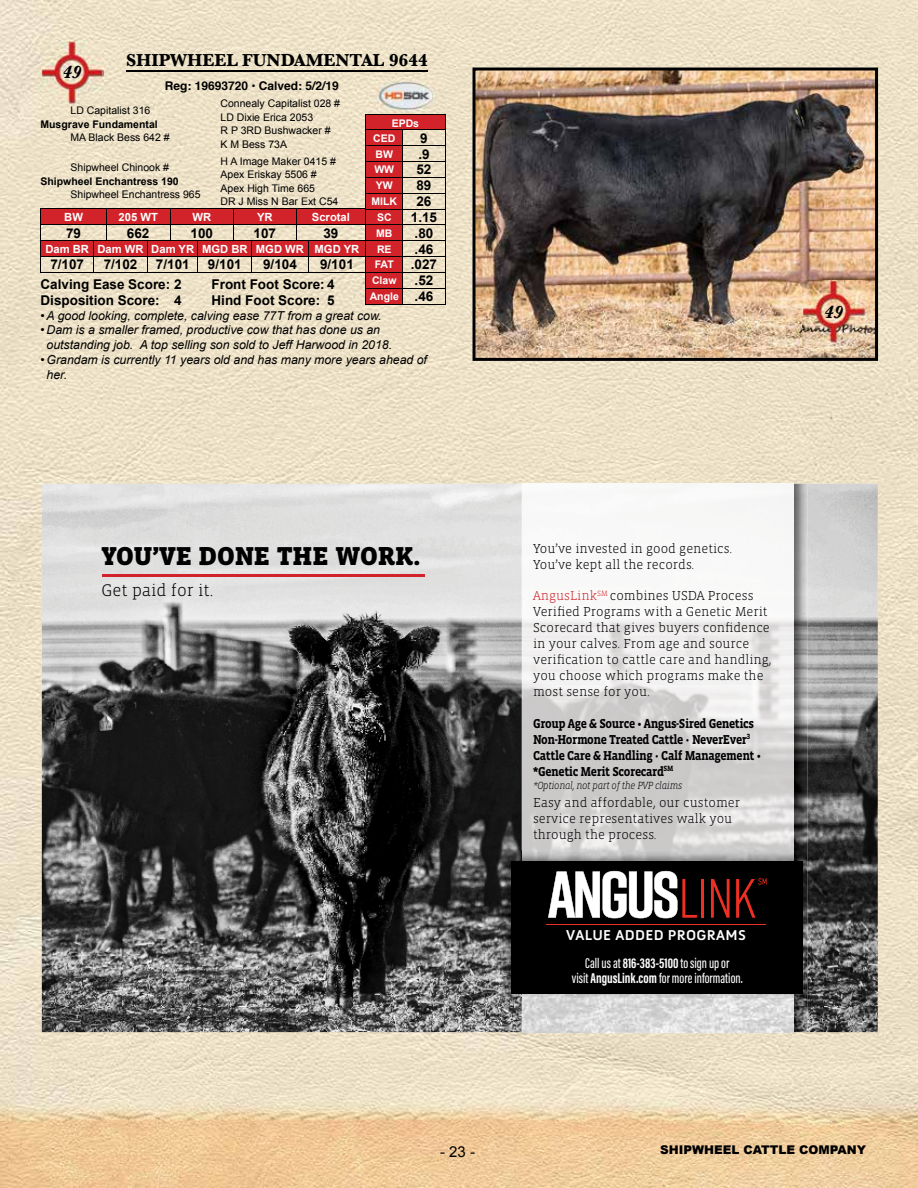
<style>
.page{position:relative;width:918px;height:1188px;background:#fff}
.page>*{position:absolute;margin:0;border:0;box-sizing:border-box;transform-origin:0 0}
.t1{font:900 26.55px "Vista Slab OTCE";color:#000}
.t2{font:700 18px "Baskerville";color:#000}
.t3{font:italic 700 18px "Baskerville";color:#000}
.t4{font:300 17.25px "Vista Slab OTCE";color:#000}
.t5{font:15px "Arial";color:#000}
.t6{font:500 14.55px/14.5px "Acumin Pro Extra Cond";color:#fff;text-align:center}
.t7{font:700 14.55px "Anivers";letter-spacing:.025em;color:#fff}
.t8{font:700 13.5px "Arial";color:#000}
.t9{font:300 13.2px/15.9px "Vista Slab OTCE";color:#000}
.t10{font:700 13.2px/15.9px "Vista Slab OTCE";letter-spacing:-.03em;color:#000;scale:.9 1}
.t11{font:italic 12.3px/14.7px "Arial";color:#000}
.t12{font:700 12px "Helvetica";color:#000}
.t13{font:900 12px "Arial";color:#000}
.t14{font:700 11.25px "Arial";color:#fff}
.t15{font:italic 300 10.65px "Vista Slab OTCE";letter-spacing:-.03em;color:#000;scale:.9 1}
.t16{font:10.5px/16.8px "Arial";color:#000}
.t17{font:700 10.5px "Arial";color:#000}
.t18{font:700 10.5px/14.7px "Arial";color:#fff}
.s1{font-size:13.5px;color:#000}
.s2{color:#d2232a}
.s3{font-weight:300}
.s4{font-weight:700}
</style>
<div class="page">
<img style="left:0;top:0;width:918px;height:51px">
<img style="left:0;top:51px;width:50px;height:1137px">
<img style="left:102px;top:51px;width:357px;height:433px">
<img style="left:459px;top:51px;width:459px;height:52px">
<img style="left:50px;top:103px;width:52px;height:381px">
<img style="left:459px;top:103px;width:51px;height:381px">
<img style="left:868px;top:103px;width:50px;height:1085px">
<img style="left:510px;top:361px;width:358px;height:123px">
<img style="left:50px;top:1032px;width:818px;height:156px">
<hr style="left:126px;top:71px;width:302px;height:1px;background:#000">
<img style="left:40px;top:40px;width:63px;height:63px">
<img style="left:376px;top:81px;width:59px;height:29px">
<svg style="left:40px;top:114px;width:406px;height:190px;background:#dcae9c"></svg>
<hr style="left:365px;top:304px;width:38px;height:1px;background:#000">
<hr style="left:403px;top:304px;width:43px;height:1px;background:#000">
<img style="left:472px;top:68px;width:406px;height:293px">
<img style="left:802px;top:280px;width:63px;height:63px">
<img style="left:42px;top:484px;width:836px;height:548px">
<hr style="left:102px;top:574px;width:322px;height:3px;background:#d2232a">
<img style="left:793px;top:484px;width:14px;height:548px">
<img style="left:522px;top:484px;width:271px;height:367px">
<img style="left:522px;top:998px;width:271px;height:34px">
<img style="left:499px;top:851px;width:306px;height:147px">
<div style="left:511px;top:861px;width:292px;height:133px;background:#000"></div>
<hr style="left:547px;top:925px;width:219px;height:1px;background:#ee2f24">
<svg style="left:548px;top:871px;width:149px;height:47px"></svg>
<hr style="left:701px;top:879px;width:3px;height:39px;background:#ee2f24">
<svg style="left:711px;top:879px;width:19px;height:39px"></svg>
<svg style="left:736px;top:878px;width:31px;height:40px"></svg>
<svg style="left:40px;top:1031px;width:3px;height:6px"></svg>
<svg style="left:877px;top:1031px;width:6px;height:6px"></svg>
<h2 class="t3" style="left:63px;top:60px;width:20px">49</h2>
<h2 class="t2" style="left:126px;top:48px;width:303px">SHIPWHEEL FUNDAMENTAL 9644</h2>
<p class="t12" style="left:165px;top:76px;width:176px">Reg: 19693720 • Calved: 5/2/19</p>
<p class="t16" style="left:221px;top:95px;width:121px">Connealy Capitalist 028 #</p>
<p class="t16" style="left:70px;top:102px;width:81px">LD Capitalist 316</p>
<p class="t16" style="left:221px;top:109px;width:94px">LD Dixie Erica 2053</p>
<p class="t18" style="left:373px;top:116px;width:47px;text-indent:19px">EPDs<br>CED</p>
<p class="t17" style="left:40px;top:117px;width:119px">Musgrave Fundamental</p>
<p class="t16" style="left:221px;top:122px;width:112px">R P 3RD Bushwacker #</p>
<p class="t8" style="left:420px;top:129px;width:9px">9</p>
<p class="t16" style="left:70px;top:129px;width:101px">MA Black Bess 642 #</p>
<p class="t16" style="left:221px;top:136px;width:117px">K M Bess 73A<br>H A Image Maker 0415 #</p>
<p class="t18" style="left:376px;top:147px;width:19px">BW</p>
<p class="t8" style="left:418px;top:145px;width:13px">.9</p>
<p class="t18" style="left:374px;top:163px;width:21px">WW</p>
<p class="t8" style="left:416px;top:161px;width:17px">52</p>
<p class="t18" style="left:376px;top:178px;width:18px">YW</p>
<p class="t8" style="left:416px;top:177px;width:17px">89</p>
<p class="t18" style="left:371px;top:194px;width:27px">MILK</p>
<p class="t8" style="left:416px;top:192px;width:17px">26</p>
<p class="t18" style="left:377px;top:210px;width:16px">SC</p>
<p class="t8" style="left:411px;top:208px;width:28px">1.15</p>
<p class="t18" style="left:376px;top:226px;width:18px">MB</p>
<p class="t8" style="left:415px;top:224px;width:20px">.80</p>
<p class="t18" style="left:377px;top:242px;width:16px">RE</p>
<p class="t8" style="left:415px;top:240px;width:20px">.46</p>
<p class="t18" style="left:375px;top:258px;width:21px">FAT</p>
<p class="t8" style="left:411px;top:256px;width:28px">.027</p>
<p class="t18" style="left:372px;top:273px;width:26px">Claw</p>
<p class="t8" style="left:415px;top:272px;width:20px">.52</p>
<p class="t18" style="left:370px;top:289px;width:65px">Angle <span class="s1">.46</span></p>
<p class="t11" style="left:40px;top:308px;width:343px">• A good looking, complete, calving ease 77T from a great cow.</p>
<p class="t11" style="left:47px;top:323px;width:347px;text-indent:-6px">• Dam is a smaller framed, productive cow that has done us an outstanding job. A top selling son sold to Jeff Harwood in 2018.</p>
<p class="t11" style="left:47px;top:352px;width:382px;text-indent:-6px">• Grandam is currently 11 years old and has many more years ahead of her.</p>
<p class="t16" style="left:70px;top:159px;width:100px">Shipwheel Chinook #</p>
<p class="t16" style="left:221px;top:166px;width:98px">Apex Eriskay 5506 #</p>
<p class="t17" style="left:40px;top:174px;width:140px">Shipwheel Enchantress 190</p>
<p class="t16" style="left:221px;top:180px;width:96px">Apex High Time 665</p>
<p class="t16" style="left:70px;top:186px;width:132px">Shipwheel Enchantress 965</p>
<p class="t16" style="left:221px;top:193px;width:119px">DR J Miss N Bar Ext C54</p>
<p class="t14" style="left:64px;top:209px;width:20px">BW</p>
<p class="t14" style="left:119px;top:209px;width:41px">205 WT</p>
<p class="t14" style="left:193px;top:209px;width:20px">WR</p>
<p class="t14" style="left:257px;top:209px;width:17px">YR</p>
<p class="t14" style="left:312px;top:209px;width:40px">Scrotal</p>
<p class="t8" style="left:66px;top:224px;width:17px">79</p>
<p class="t8" style="left:127px;top:224px;width:24px">662</p>
<p class="t8" style="left:191px;top:224px;width:24px">100</p>
<p class="t8" style="left:254px;top:224px;width:24px">107</p>
<p class="t8" style="left:323px;top:224px;width:17px">39</p>
<p class="t14" style="left:45px;top:241px;width:315px">Dam BR Dam WR Dam YR MGD BR MGD WR MGD YR</p>
<p class="t8" style="left:50px;top:255px;width:35px">7/107</p>
<p class="t8" style="left:104px;top:255px;width:35px">7/102</p>
<p class="t8" style="left:156px;top:255px;width:35px">7/101</p>
<p class="t8" style="left:208px;top:255px;width:35px">9/101</p>
<p class="t8" style="left:263px;top:255px;width:35px">9/104</p>
<p class="t8" style="left:320px;top:255px;width:35px">9/101</p>
<p class="t8" style="left:41px;top:275px;width:143px">Calving Ease Score: 2</p>
<p class="t8" style="left:212px;top:275px;width:125px">Front Foot Score: 4</p>
<p class="t8" style="left:41px;top:291px;width:143px">Disposition Score: 4</p>
<p class="t8" style="left:212px;top:291px;width:125px">Hind Foot Score: 5</p>
<h1 class="t1" style="left:102px;top:541px;width:320px">YOU’VE DONE THE WORK.</h1>
<h3 class="t4" style="left:102px;top:581px;width:113px">Get paid for it.</h3>
<h2 class="t3" style="left:824px;top:300px;width:20px">49</h2>
<p class="t9" style="left:533px;top:540px;width:201px">You’ve invested in good genetics.<br>You’ve kept all the records.</p>
<p class="t9" style="left:533px;top:588px;width:240px"><span class="s2">AngusLink</span><sup>SM</sup> combines USDA Process Verified Programs with a Genetic Merit Scorecard that gives buyers confidence in your calves. From age and source verification to cattle care and handling, you choose which programs make the most sense for you.</p>
<p class="t10" style="left:533px;top:715px;width:255px">Group Age &amp; Source • Angus-Sired Genetics Non-Hormone Treated Cattle <span class="s3">•</span> NeverEver<sup>3<br></sup>Cattle Care &amp; Handling <span class="s3">•</span> Calf Management • *Genetic Merit Scorecard<sup>SM</sup></p>
<p class="t9" style="left:533px;top:795px;width:208px">Easy and affordable, our customer service representatives walk you through the process.</p>
<p class="t15" style="left:534px;top:779px;width:167px">*Optional, not part of the PVP claims</p>
<p class="t7" style="left:566px;top:927px;width:181px">VALUE ADDED PROGRAMS</p>
<p class="t6" style="left:572px;top:956px;width:172px">Call us at <span class="s4">816-383-5100</span> to sign up or<br>visit <span class="s4">AngusLink.com</span> for more information.</p>
<p class="t5" style="left:440px;top:1141px;width:37px">- 23 -</p>
<p class="t13" style="left:660px;top:1141px;width:208px">SHIPWHEEL CATTLE COMPANY</p>
</div>
